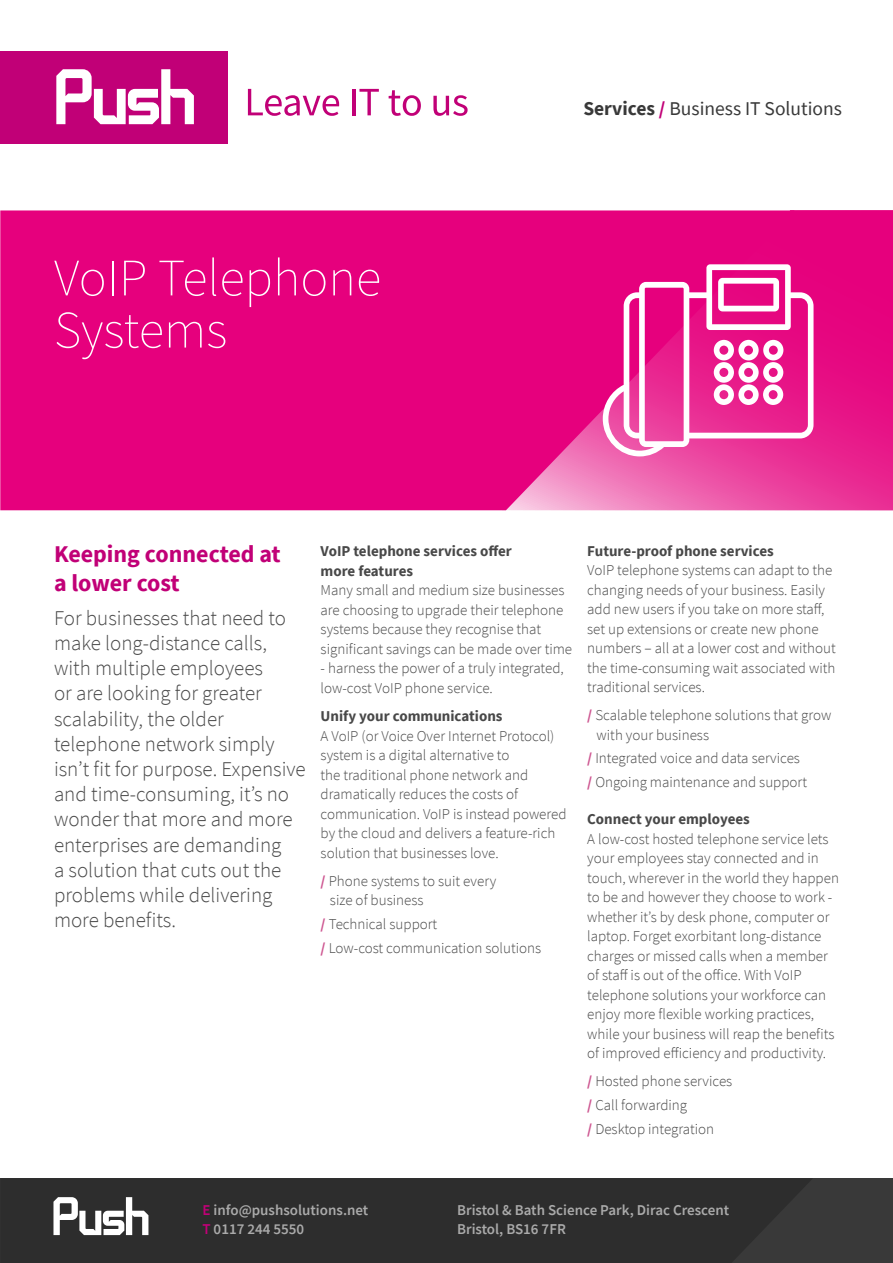
<style>
.page{position:relative;width:893px;height:1263px;background:#fff}
.page>*{position:absolute;margin:0;border:0;box-sizing:border-box;transform-origin:0 0}
.t1{font:200 52.5px/52.2px "Source Sans Pro";color:#fff}
.t2{font:700 24px/28.8px "Source Sans Pro";color:#c10077}
.t3{font:300 21px/25.2px "Source Sans Pro";color:#484848}
.t4{font:19.5px "Source Sans Pro";color:#393939}
.t5{font:300 15px/19.5px "Source Sans Pro";color:#484848}
.t6{font:700 15px/20.1px "Source Sans Pro";color:#484848}
.t7{font:600 15px/19.5px "Source Sans Pro";color:#aaa}
.s1{font-weight:700}
.s2{font-weight:700;color:#c10077}
.s3{font-weight:700;color:#cd5590}
.s4{color:#c10077}
</style>
<div class="page">
<div style="left:0;top:51px;width:227px;height:92px;background:#c10077"></div>
<svg style="left:56px;top:69px;width:138px;height:55px"></svg>
<svg style="left:248px;top:89px;width:91px;height:27px"></svg>
<hr style="left:352px;top:89px;width:3px;height:26px;background:#c10077">
<svg style="left:359px;top:89px;width:20px;height:26px"></svg>
<svg style="left:389px;top:90px;width:32px;height:26px"></svg>
<svg style="left:433px;top:95px;width:35px;height:21px"></svg>
<div style="left:0;top:1178px;width:893px;height:85px;background:#393939"></div>
<div style="left:1px;top:1179px;width:810px;height:84px;background:#2d2d2d"></div>
<svg style="left:53px;top:1197px;width:95px;height:38px"></svg>
<svg style="left:794px;top:210px;width:99px;height:300px;background:#e71185"></svg>
<svg style="left:0;top:210px;width:794px;height:300px;background:#e60881"></svg>
<svg style="left:603px;top:264px;width:210px;height:192px"></svg>
<h1 class="t1" style="left:54px;top:252px;width:329px">VoIP Telephone<br>Systems</h1>
<h3 class="t4" style="left:583px;top:96px;width:260px"><span class="s1">Services</span> <span class="s2">/</span> Business IT Solutions</h3>
<h2 class="t2" style="left:54px;top:540px;width:228px">Keeping connected at a lower cost</h2>
<p class="t3" style="left:54px;top:605px;width:253px">For businesses that need to make long-distance calls, with multiple employees<br>or are looking for greater scalability, the older telephone network simply isn’t fit for purpose. Expensive and time-consuming, it’s no wonder that more and more enterprises are demanding<br>a solution that cuts out the problems while delivering more benefits.</p>
<p class="t6" style="left:321px;top:540px;width:193px">VoIP telephone services offer more features</p>
<p class="t5" style="left:321px;top:580px;width:253px">Many small and medium size businesses are choosing to upgrade their telephone systems because they recognise that significant savings can be made over time</p>
<p class="t5" style="left:321px;top:658px;width:245px">- harness the power of a truly integrated, low-cost VoIP phone service.</p>
<p class="t6" style="left:321px;top:706px;width:183px">Unify your communications</p>
<p class="t5" style="left:321px;top:726px;width:247px">A VoIP (or Voice Over Internet Protocol) system is a digital alternative to<br>the traditional phone network and dramatically reduces the costs of communication. VoIP is instead powered by the cloud and delivers a feature-rich solution that businesses love.</p>
<p class="t5" style="left:330px;top:871px;width:168px;text-indent:-9px"><span class="s3">/</span> Phone systems to suit every size of business</p>
<p class="t5" style="left:321px;top:912px;width:222px;line-height:23.7px"><span class="s3">/</span> Technical support<br><span class="s3">/</span> Low-cost communication solutions</p>
<p class="t6" style="left:587px;top:540px;width:188px">Future-proof phone services</p>
<p class="t5" style="left:587px;top:560px;width:250px">VoIP telephone systems can adapt to the changing needs of your business. Easily add new users if you take on more staff, set up extensions or create new phone numbers – all at a lower cost and without the time-consuming wait associated with traditional services.</p>
<p class="t5" style="left:597px;top:705px;width:236px;text-indent:-9px"><span class="s3">/</span> Scalable telephone solutions that grow with your business</p>
<p class="t5" style="left:587px;top:746px;width:221px;line-height:23.7px"><span class="s3">/</span> Integrated voice and data services <span class="s3">/</span> Ongoing maintenance and support</p>
<p class="t6" style="left:587px;top:809px;width:164px">Connect your employees</p>
<p class="t5" style="left:587px;top:829px;width:253px">A low-cost hosted telephone service lets your employees stay connected and in touch, wherever in the world they happen to be and however they choose to work - whether it’s by desk phone, computer or laptop. Forget exorbitant long-distance charges or missed calls when a member of staff is out of the office. With VoIP telephone solutions your workforce can enjoy more flexible working practices, while your business will reap the benefits of improved efficiency and productivity.</p>
<p class="t5" style="left:587px;top:1069px;width:147px;line-height:23.7px"><span class="s3">/</span> Hosted phone services <span class="s3">/</span> Call forwarding<br><span class="s3">/</span> Desktop integration</p>
<p class="t7" style="left:202px;top:1200px;width:167px"><span class="s4">E</span> info@pushsolutions.net<br><span class="s4">T</span> 0117 244 5550</p>
<p class="t7" style="left:457px;top:1200px;width:274px">Bristol &amp; Bath Science Park, Dirac Crescent<br>Bristol, BS16 7FR</p>
</div>
